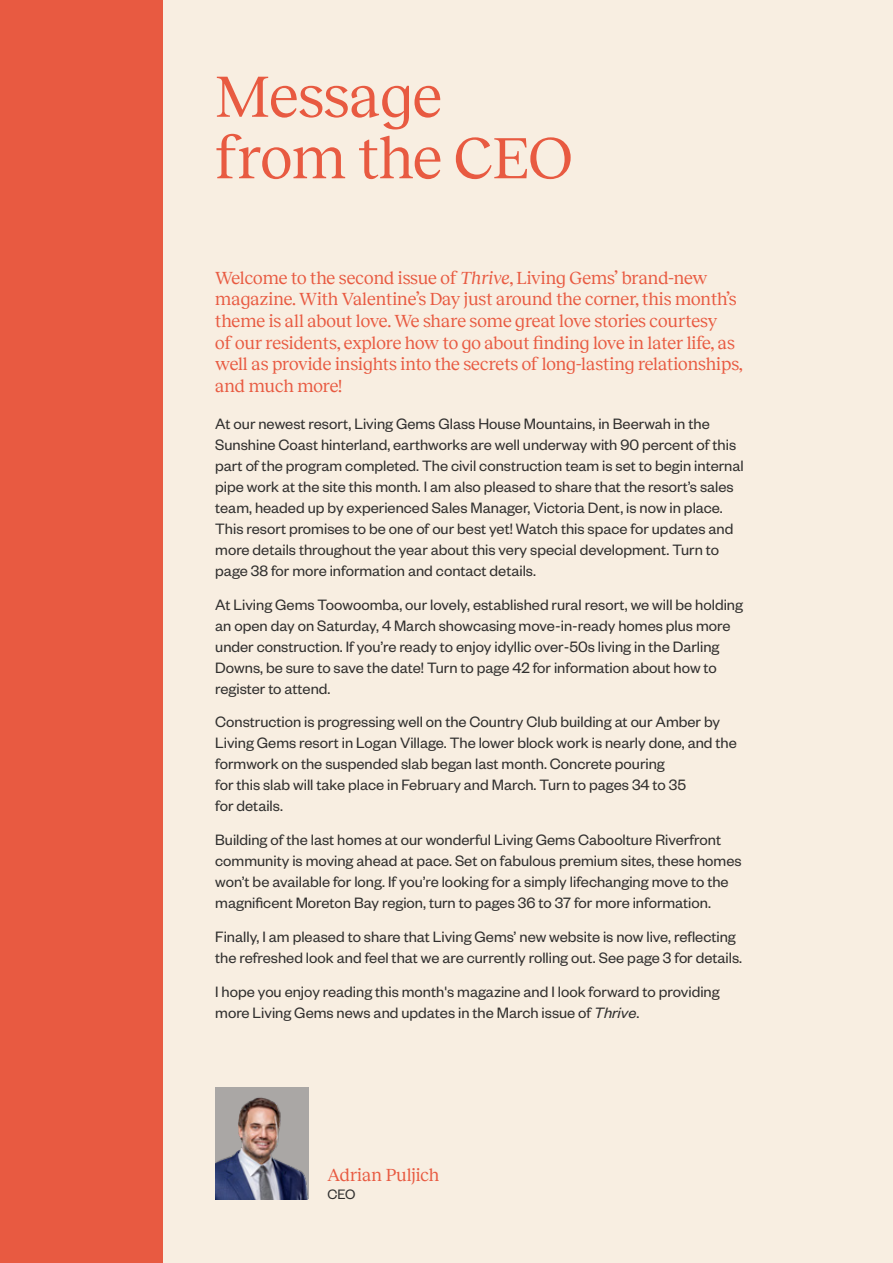
<style>
.page{position:relative;width:893px;height:1263px;background:#fff}
.page>*{position:absolute;margin:0;border:0;box-sizing:border-box;transform-origin:0 0}
.t1{font:60px/61.5px "Reckless";letter-spacing:-.005em;color:#e85a41}
.t2{font:18px/21.6px "Reckless";letter-spacing:-.005em;color:#e85a41}
.t3{font:16.5px/21px "Founders Grotesk";color:#31302f}
.t4{font:15px "Founders Grotesk";color:#31302f}
.s1{font-style:italic}
</style>
<div class="page">
<div style="left:163px;top:0;width:730px;height:1263px;background:#f8eee1"></div>
<img style="left:215px;top:1087px;width:94px;height:112px">
<div style="left:0;top:0;width:163px;height:1263px;background:#e85a41"></div>
<h1 class="t1" style="left:215px;top:61px;width:359px">Message from the CEO</h1>
<p class="t2" style="left:215px;top:265px;width:529px">Welcome to the second issue of <span class="s1">Thrive</span>, Living Gems’ brand-new magazine. With Valentine’s Day just around the corner, this month’s theme is all about love. We share some great love stories courtesy<br>of our residents, explore how to go about finding love in later life, as well as provide insights into the secrets of long-lasting relationships, and much more!</p>
<p class="t3" style="left:215px;top:412px;width:530px">At our newest resort, Living Gems Glass House Mountains, in Beerwah in the Sunshine Coast hinterland, earthworks are well underway with 90 percent of this part of the program completed. The civil construction team is set to begin internal pipe work at the site this month. I am also pleased to share that the resort’s sales team, headed up by experienced Sales Manager, Victoria Dent, is now in place.<br>This resort promises to be one of our best yet! Watch this space for updates and more details throughout the year about this very special development. Turn to page 38 for more information and contact details.</p>
<p class="t3" style="left:215px;top:593px;width:529px">At Living Gems Toowoomba, our lovely, established rural resort, we will be holding an open day on Saturday, 4 March showcasing move-in-ready homes plus more under construction. If you’re ready to enjoy idyllic over-50s living in the Darling Downs, be sure to save the date! Turn to page 42 for information about how to register to attend.</p>
<p class="t3" style="left:215px;top:711px;width:523px">Construction is progressing well on the Country Club building at our Amber by Living Gems resort in Logan Village. The lower block work is nearly done, and the formwork on the suspended slab began last month. Concrete pouring<br>for this slab will take place in February and March. Turn to pages 34 to 35<br>for details.</p>
<p class="t3" style="left:215px;top:829px;width:528px">Building of the last homes at our wonderful Living Gems Caboolture Riverfront community is moving ahead at pace. Set on fabulous premium sites, these homes won’t be available for long. If you’re looking for a simply lifechanging move to the magnificent Moreton Bay region, turn to pages 36 to 37 for more information.</p>
<p class="t3" style="left:215px;top:925px;width:528px">Finally, I am pleased to share that Living Gems’ new website is now live, reflecting the refreshed look and feel that we are currently rolling out. See page 3 for details.</p>
<p class="t3" style="left:215px;top:980px;width:506px">I hope you enjoy reading this month's magazine and I look forward to providing more Living Gems news and updates in the March issue of <span class="s1">Thrive</span>.</p>
<p class="t2" style="left:327px;top:1163px;width:113px">Adrian Puljich</p>
<p class="t4" style="left:327px;top:1185px;width:30px">CEO</p>
</div>
